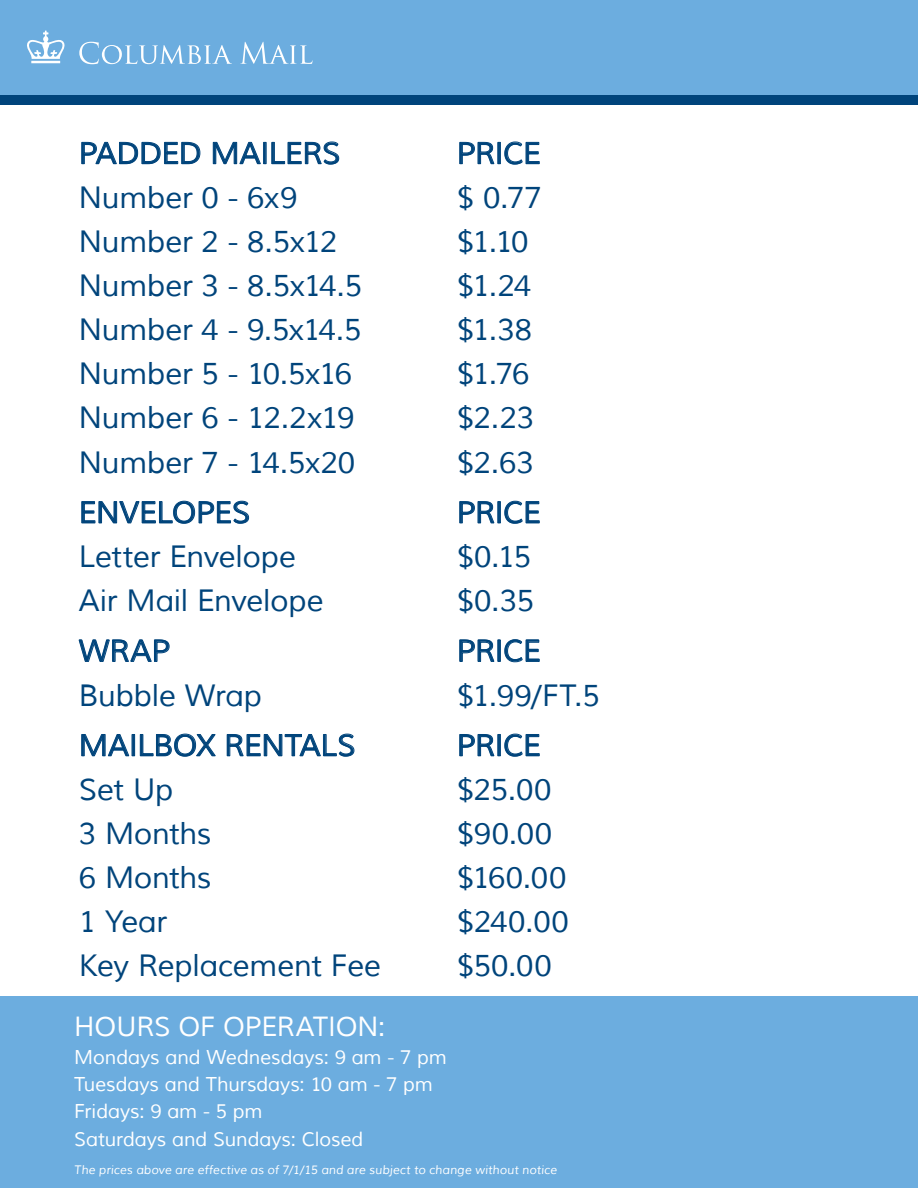
<style>
.page{position:relative;width:918px;height:1188px;background:#fff}
.page>*{position:absolute;margin:0;border:0;box-sizing:border-box;transform-origin:0 0}
.t1{font:30px "Muli";letter-spacing:-.01em;color:#00447b}
.t2{font:27px "Muli";letter-spacing:-.005em;color:#fff}
.t3{font:19.5px/27.3px "Muli";letter-spacing:-.005em;color:#fff}
.t4{font:italic 12px "Muli";letter-spacing:.01em;color:#fff}
</style>
<div class="page">
<div style="left:0;top:0;width:918px;height:95px;background:#6caddf"></div>
<div style="left:0;top:95px;width:918px;height:10px;background:#00447b"></div>
<svg style="left:79px;top:42px;width:153px;height:22px"></svg>
<svg style="left:240px;top:42px;width:73px;height:22px"></svg>
<svg style="left:27px;top:31px;width:38px;height:32px"></svg>
<svg style="left:82px;top:142px;width:118px;height:22px"></svg>
<svg style="left:213px;top:142px;width:48px;height:22px"></svg>
<div style="left:263px;top:142px;width:3px;height:22px;border:1px solid #00447b"></div>
<svg style="left:272px;top:142px;width:67px;height:22px"></svg>
<svg style="left:460px;top:142px;width:34px;height:22px"></svg>
<div style="left:498px;top:142px;width:3px;height:22px;border:1px solid #00447b"></div>
<svg style="left:505px;top:142px;width:35px;height:22px"></svg>
<svg style="left:82px;top:501px;width:167px;height:23px"></svg>
<svg style="left:460px;top:501px;width:34px;height:22px"></svg>
<div style="left:498px;top:501px;width:3px;height:22px;border:1px solid #00447b"></div>
<svg style="left:505px;top:501px;width:35px;height:23px"></svg>
<svg style="left:79px;top:640px;width:90px;height:22px"></svg>
<svg style="left:460px;top:640px;width:34px;height:22px"></svg>
<div style="left:498px;top:640px;width:3px;height:22px;border:1px solid #00447b"></div>
<svg style="left:505px;top:639px;width:35px;height:23px"></svg>
<svg style="left:82px;top:734px;width:47px;height:22px"></svg>
<div style="left:132px;top:734px;width:3px;height:22px;border:1px solid #00447b"></div>
<svg style="left:140px;top:734px;width:76px;height:22px"></svg>
<svg style="left:227px;top:734px;width:127px;height:22px"></svg>
<svg style="left:460px;top:734px;width:34px;height:22px"></svg>
<div style="left:498px;top:734px;width:3px;height:22px;border:1px solid #00447b"></div>
<svg style="left:505px;top:734px;width:35px;height:22px"></svg>
<div style="left:0;top:997px;width:918px;height:191px;background:#6caddf"></div>
<p class="t1" style="left:79px;top:135px;width:263px">PADDED MAILERS</p>
<p class="t1" style="left:457px;top:135px;width:86px">PRICE</p>
<p class="t1" style="left:79px;top:179px;width:220px">Number 0 - 6x9</p>
<p class="t1" style="left:457px;top:179px;width:87px">$ 0.77</p>
<p class="t1" style="left:79px;top:223px;width:260px">Number 2 - 8.5x12</p>
<p class="t1" style="left:457px;top:223px;width:73px">$1.10</p>
<p class="t1" style="left:79px;top:267px;width:285px">Number 3 - 8.5x14.5</p>
<p class="t1" style="left:457px;top:267px;width:76px">$1.24</p>
<p class="t1" style="left:79px;top:312px;width:284px">Number 4 - 9.5x14.5</p>
<p class="t1" style="left:457px;top:312px;width:77px">$1.38</p>
<p class="t1" style="left:79px;top:356px;width:275px">Number 5 - 10.5x16</p>
<p class="t1" style="left:457px;top:356px;width:74px">$1.76</p>
<p class="t1" style="left:79px;top:400px;width:277px">Number 6 - 12.2x19</p>
<p class="t1" style="left:457px;top:400px;width:79px">$2.23</p>
<p class="t1" style="left:79px;top:444px;width:278px">Number 7 - 14.5x20</p>
<p class="t1" style="left:457px;top:444px;width:78px">$2.63</p>
<p class="t1" style="left:79px;top:494px;width:173px">ENVELOPES</p>
<p class="t1" style="left:457px;top:494px;width:86px">PRICE</p>
<p class="t1" style="left:79px;top:538px;width:219px">Letter Envelope</p>
<p class="t1" style="left:457px;top:538px;width:76px">$0.15</p>
<p class="t1" style="left:79px;top:582px;width:246px">Air Mail Envelope</p>
<p class="t1" style="left:457px;top:582px;width:79px">$0.35</p>
<p class="t1" style="left:79px;top:633px;width:93px">WRAP</p>
<p class="t1" style="left:457px;top:633px;width:86px">PRICE</p>
<p class="t1" style="left:79px;top:677px;width:185px">Bubble Wrap</p>
<p class="t1" style="left:457px;top:677px;width:145px">$1.99/FT.5</p>
<p class="t1" style="left:79px;top:727px;width:278px">MAILBOX RENTALS</p>
<p class="t1" style="left:457px;top:727px;width:86px">PRICE</p>
<p class="t1" style="left:79px;top:771px;width:96px">Set Up</p>
<p class="t1" style="left:457px;top:771px;width:96px">$25.00</p>
<p class="t1" style="left:79px;top:815px;width:134px">3 Months</p>
<p class="t1" style="left:457px;top:815px;width:97px">$90.00</p>
<p class="t1" style="left:79px;top:860px;width:134px">6 Months</p>
<p class="t1" style="left:457px;top:860px;width:111px">$160.00</p>
<p class="t1" style="left:79px;top:904px;width:90px">1 Year</p>
<p class="t1" style="left:457px;top:904px;width:114px">$240.00</p>
<p class="t1" style="left:79px;top:948px;width:304px">Key Replacement Fee</p>
<p class="t1" style="left:457px;top:948px;width:97px">$50.00</p>
<p class="t2" style="left:74px;top:1010px;width:313px">HOURS OF OPERATION:</p>
<p class="t3" style="left:74px;top:1044px;width:374px">Mondays and Wednesdays: 9 am - 7 pm<br>Tuesdays and Thursdays: 10 am - 7 pm<br>Fridays: 9 am - 5 pm<br>Saturdays and Sundays: Closed</p>
<p class="t4" style="left:74px;top:1163px;width:484px">The prices above are effective as of 7/1/15 and are subject to change without notice</p>
</div>
